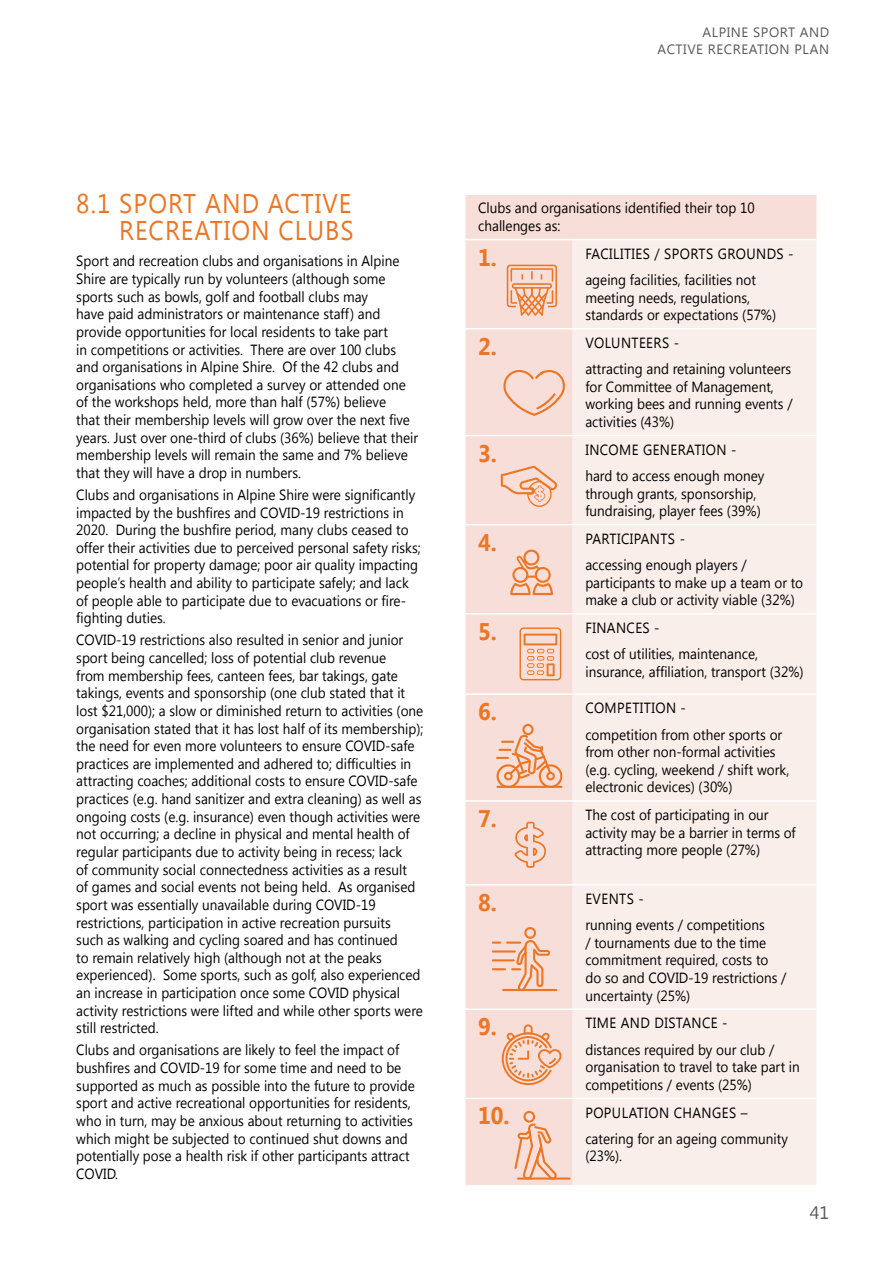
<style>
.page{position:relative;width:893px;height:1263px;background:#fff}
.page>*{position:absolute;margin:0;border:0;box-sizing:border-box;transform-origin:0 0}
.small_heading{font:27px/27px "Lao UI";letter-spacing:.04em;color:#ec7624;text-align:right;scale:.92 1}
.emphasis{font:700 24px "Lao UI";color:#ec7624;scale:.92 1}
.t1{font:18px "Lao UI";color:#58595b}
.text{font:14.7px/17.7px "Lao UI";color:#000;scale:.92 1}
.tables{font:14.7px "Lao UI";letter-spacing:.03em;color:#000;scale:.92 1}
.t2{font:13.5px/16.2px "Lao UI";letter-spacing:.04em;color:#58595b;text-align:right}
</style>
<div class="page">
<div style="left:465px;top:195px;width:351px;height:990px;background:#f7ded8"></div>
<div style="left:573px;top:240px;width:243px;height:945px;background:#faeeeb"></div>
<hr style="left:465px;top:239px;width:108px;height:1px;background:#fff">
<hr style="left:573px;top:239px;width:243px;height:1px;background:#fff">
<hr style="left:465px;top:328px;width:108px;height:1px;background:#fff">
<hr style="left:573px;top:328px;width:243px;height:1px;background:#fff">
<hr style="left:465px;top:435px;width:108px;height:1px;background:#fff">
<hr style="left:573px;top:435px;width:243px;height:1px;background:#fff">
<hr style="left:465px;top:524px;width:108px;height:1px;background:#fff">
<hr style="left:573px;top:524px;width:243px;height:1px;background:#fff">
<hr style="left:465px;top:613px;width:108px;height:1px;background:#fff">
<hr style="left:573px;top:613px;width:243px;height:1px;background:#fff">
<hr style="left:465px;top:693px;width:108px;height:2px;background:#fff">
<hr style="left:573px;top:693px;width:243px;height:2px;background:#fff">
<hr style="left:465px;top:800px;width:108px;height:2px;background:#fff">
<hr style="left:573px;top:800px;width:243px;height:2px;background:#fff">
<hr style="left:465px;top:884px;width:108px;height:1px;background:#fff">
<hr style="left:573px;top:884px;width:243px;height:1px;background:#fff">
<hr style="left:465px;top:1008px;width:108px;height:2px;background:#fff">
<hr style="left:573px;top:1008px;width:243px;height:2px;background:#fff">
<hr style="left:465px;top:1098px;width:108px;height:1px;background:#fff">
<hr style="left:573px;top:1098px;width:243px;height:1px;background:#fff">
<svg style="left:496px;top:724px;width:66px;height:62px;background:#f4c5ad"></svg>
<hr style="left:496px;top:786px;width:66px;height:2px;background:#ec7624">
<svg style="left:507px;top:265px;width:50px;height:51px;background:#f2b999"></svg>
<svg style="left:503px;top:370px;width:63px;height:46px;background:#f5cfbe"></svg>
<svg style="left:492px;top:927px;width:65px;height:64px;background:#f4c9b3"></svg>
<svg style="left:502px;top:1024px;width:60px;height:61px;background:#f4c4ab"></svg>
<svg style="left:514px;top:1111px;width:43px;height:68px;background:#f4c7b1"></svg>
<hr style="left:517px;top:1177px;width:54px;height:2px;background:#ec7624">
<svg style="left:510px;top:549px;width:43px;height:46px;background:#f3bfa2"></svg>
<svg style="left:501px;top:466px;width:56px;height:41px;background:#f4c8b3"></svg>
<svg style="left:519px;top:627px;width:42px;height:53px;background:#f3c0a5"></svg>
<svg style="left:514px;top:822px;width:32px;height:46px"></svg>
<p class="small_heading" style="left:76px;top:189px;width:303px">8.1 SPORT AND ACTIVE<br>RECREATION CLUBS</p>
<p class="text" style="left:76px;top:252px;width:373px">Sport and recreation clubs and organisations in Alpine Shire are typically run by volunteers (although some sports such as bowls, golf and football clubs may<br>have paid administrators or maintenance staff) and provide opportunities for local residents to take part<br>in competitions or activities. There are over 100 clubs and organisations in Alpine Shire. Of the 42 clubs and organisations who completed a survey or attended one of the workshops held, more than half (57%) believe<br>that their membership levels will grow over the next five years. Just over one-third of clubs (36%) believe that their membership levels will remain the same and 7% believe that they will have a drop in numbers.</p>
<p class="text" style="left:76px;top:485px;width:376px">Clubs and organisations in Alpine Shire were significantly impacted by the bushfires and COVID-19 restrictions in 2020. During the bushfire period, many clubs ceased to offer their activities due to perceived personal safety risks; potential for property damage; poor air quality impacting people’s health and ability to participate safely; and lack of people able to participate due to evacuations or fire&shy;fighting duties.</p>
<p class="text" style="left:76px;top:631px;width:379px">COVID-19 restrictions also resulted in senior and junior sport being cancelled; loss of potential club revenue<br>from membership fees, canteen fees, bar takings, gate takings, events and sponsorship (one club stated that it lost $21,000); a slow or diminished return to activities (one organisation stated that it has lost half of its membership); the need for even more volunteers to ensure COVID-safe practices are implemented and adhered to; difficulties in attracting coaches; additional costs to ensure COVID-safe practices (e.g. hand sanitizer and extra cleaning) as well as ongoing costs (e.g. insurance) even though activities were not occurring; a decline in physical and mental health of regular participants due to activity being in recess; lack<br>of community social connectedness activities as a result<br>of games and social events not being held. As organised sport was essentially unavailable during COVID-19 restrictions, participation in active recreation pursuits<br>such as walking and cycling soared and has continued<br>to remain relatively high (although not at the peaks experienced). Some sports, such as golf, also experienced an increase in participation once some COVID physical activity restrictions were lifted and while other sports were still restricted.</p>
<p class="text" style="left:76px;top:1041px;width:369px">Clubs and organisations are likely to feel the impact of bushfires and COVID-19 for some time and need to be supported as much as possible into the future to provide sport and active recreational opportunities for residents, who in turn, may be anxious about returning to activities which might be subjected to continued shut downs and potentially pose a health risk if other participants attract COVID.</p>
<p class="t2" style="left:658px;top:24px;width:173px">ALPINE SPORT AND<br>ACTIVE RECREATION PLAN</p>
<p class="text" style="left:478px;top:199px;width:302px">Clubs and organisations identified their top 10 challenges as:</p>
<p class="emphasis" style="left:478px;top:241px;width:22px">1.</p>
<p class="tables" style="left:585px;top:244px;width:228px">FACILITIES / SPORTS GROUNDS -</p>
<p class="text" style="left:585px;top:270px;width:209px">ageing facilities, facilities not meeting needs, regulations, standards or expectations (57%)</p>
<p class="emphasis" style="left:478px;top:330px;width:22px">2.</p>
<p class="tables" style="left:585px;top:333px;width:103px">VOLUNTEERS -</p>
<p class="text" style="left:585px;top:359px;width:227px">attracting and retaining volunteers for Committee of Management, working bees and running events / activities (43%)</p>
<p class="emphasis" style="left:478px;top:437px;width:22px">3.</p>
<p class="tables" style="left:585px;top:440px;width:166px">INCOME GENERATION -</p>
<p class="text" style="left:585px;top:466px;width:196px">hard to access enough money through grants, sponsorship, fundraising, player fees (39%)</p>
<p class="emphasis" style="left:478px;top:526px;width:22px">4.</p>
<p class="tables" style="left:585px;top:529px;width:110px">PARTICIPANTS -</p>
<p class="text" style="left:585px;top:555px;width:238px">accessing enough players / participants to make up a team or to make a club or activity viable (32%)</p>
<p class="emphasis" style="left:478px;top:615px;width:22px">5.</p>
<p class="tables" style="left:585px;top:618px;width:82px">FINANCES -</p>
<p class="text" style="left:585px;top:644px;width:239px">cost of utilities, maintenance, insurance, affiliation, transport (32%)</p>
<p class="emphasis" style="left:478px;top:695px;width:22px">6.</p>
<p class="tables" style="left:585px;top:698px;width:111px">COMPETITION -</p>
<p class="text" style="left:585px;top:725px;width:223px">competition from other sports or from other non-formal activities (e.g. cycling, weekend / shift work, electronic devices) (30%)</p>
<p class="emphasis" style="left:478px;top:802px;width:22px">7.</p>
<p class="text" style="left:585px;top:805px;width:230px">The cost of participating in our activity may be a barrier in terms of attracting more people (27%)</p>
<p class="emphasis" style="left:478px;top:886px;width:22px">8.</p>
<p class="tables" style="left:585px;top:889px;width:65px">EVENTS -</p>
<p class="text" style="left:585px;top:915px;width:220px">running events / competitions<br>/ tournaments due to the time commitment required, costs to do so and COVID-19 restrictions / uncertainty (25%)</p>
<p class="emphasis" style="left:478px;top:1011px;width:22px">9.</p>
<p class="tables" style="left:585px;top:1013px;width:156px">TIME AND DISTANCE -</p>
<p class="text" style="left:585px;top:1040px;width:235px">distances required by our club / organisation to travel to take part in competitions / events (25%)</p>
<p class="emphasis" style="left:478px;top:1100px;width:36px">10.</p>
<p class="tables" style="left:585px;top:1102px;width:178px">POPULATION CHANGES –</p>
<p class="text" style="left:585px;top:1129px;width:222px">catering for an ageing community (23%).</p>
<p class="t1" style="left:810px;top:1200px;width:21px">41</p>
</div>
